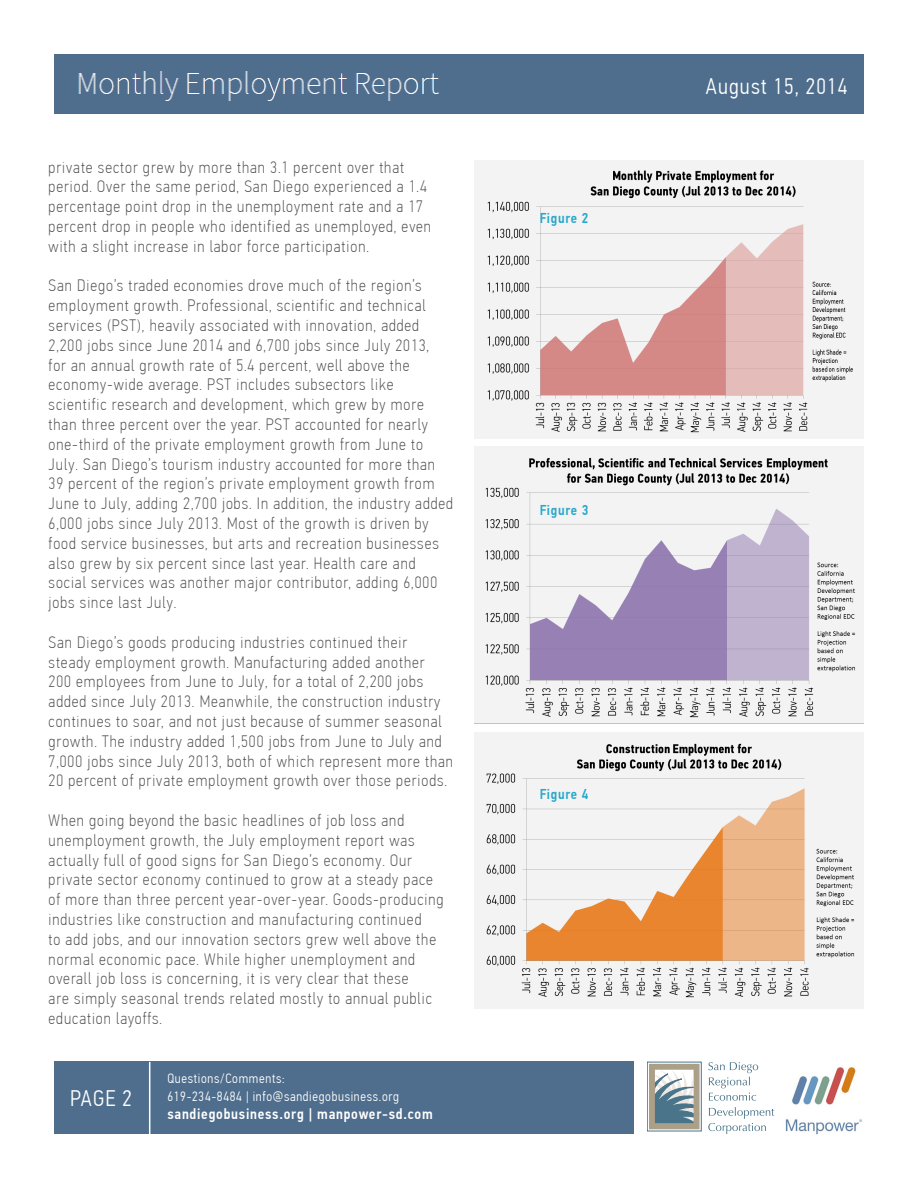
<style>
.page{position:relative;width:918px;height:1188px;background:#fff}
.page>*{position:absolute;margin:0;border:0;box-sizing:border-box;transform-origin:0 0}
.t1{font:300 22.5px "PF Din Text Cond Pro";letter-spacing:.05em;color:#fff}
.t2{font:100 16.5px/19.8px "PF Din Text Cond Pro";letter-spacing:.06em;color:#4b4c4d}
.t3{font:500 15px "PF Din Text Cond Pro";letter-spacing:.05em;color:#fff}
.t4{font:500 14.25px "PF Din Text Cond Pro";letter-spacing:.05em;color:#26a8cd}
.t5{font:300 13.5px/18px "PF Din Text Cond Pro";letter-spacing:.05em;color:#fff}
</style>
<div class="page">
<div style="left:54px;top:1062px;width:580px;height:72px;background:#4f6e8d"></div>
<div style="left:54px;top:54px;width:810px;height:60px;background:#4f6e8d"></div>
<svg style="left:708px;top:1062px;width:50px;height:39px"></svg>
<svg style="left:708px;top:1107px;width:66px;height:27px"></svg>
<div style="left:647px;top:1062px;width:54px;height:69px;border:1px solid #49748a"></div>
<svg style="left:649px;top:1064px;width:51px;height:65px;background:#9ea8a6"></svg>
<img style="left:785px;top:1067px;width:77px;height:68px">
<hr style="left:149px;top:1062px;width:1px;height:92px;background:#fff">
<img style="left:475px;top:732px;width:389px;height:276px">
<img style="left:475px;top:447px;width:389px;height:276px">
<img style="left:475px;top:161px;width:389px;height:277px">
<p class="t2" style="left:49px;top:157px;width:384px">private sector grew by more than 3.1 percent over that period. Over the same period, San Diego experienced a 1.4 percentage point drop in the unemployment rate and a 17 percent drop in people who identified as unemployed, even with a slight increase in labor force participation.</p>
<p class="t2" style="left:49px;top:276px;width:406px">San Diego’s traded economies drove much of the region’s employment growth. Professional, scientific and technical services (PST), heavily associated with innovation, added 2,200 jobs since June 2014 and 6,700 jobs since July 2013,<br>for an annual growth rate of 5.4 percent, well above the economy-wide average. PST includes subsectors like scientific research and development, which grew by more than three percent over the year. PST accounted for nearly one-third of the private employment growth from June to July. San Diego’s tourism industry accounted for more than 39 percent of the region’s private employment growth from June to July, adding 2,700 jobs. In addition, the industry added 6,000 jobs since July 2013. Most of the growth is driven by food service businesses, but arts and recreation businesses also grew by six percent since last year. Health care and social services was another major contributor, adding 6,000 jobs since last July.</p>
<p class="t2" style="left:49px;top:632px;width:406px">San Diego’s goods producing industries continued their<br>steady employment growth. Manufacturing added another<br>200 employees from June to July, for a total of 2,200 jobs added since July 2013. Meanwhile, the construction industry continues to soar, and not just because of summer seasonal growth. The industry added 1,500 jobs from June to July and 7,000 jobs since July 2013, both of which represent more than 20 percent of private employment growth over those periods.</p>
<p class="t2" style="left:49px;top:810px;width:396px">When going beyond the basic headlines of job loss and unemployment growth, the July employment report was actually full of good signs for San Diego’s economy. Our private sector economy continued to grow at a steady pace of more than three percent year-over-year. Goods-producing industries like construction and manufacturing continued<br>to add jobs, and our innovation sectors grew well above the normal economic pace. While higher unemployment and overall job loss is concerning, it is very clear that these<br>are simply seasonal trends related mostly to annual public education layoffs.</p>
<h1 class="t1" style="left:70px;top:1086px;width:63px">PAGE 2</h1>
<p class="t5" style="left:167px;top:1070px;width:233px">Questions/Comments:<br>619-234-8484 | info@sandiegobusiness.org</p>
<p class="t3" style="left:167px;top:1105px;width:267px">sandiegobusiness.org | manpower-sd.com</p>
<p class="t4" style="left:540px;top:210px;width:50px">Figure 2</p>
<p class="t4" style="left:540px;top:501px;width:50px">Figure 3</p>
<p class="t4" style="left:540px;top:786px;width:50px">Figure 4</p>
<p class="t1" style="left:706px;top:74px;width:143px">August 15, 2014</p>
</div>
